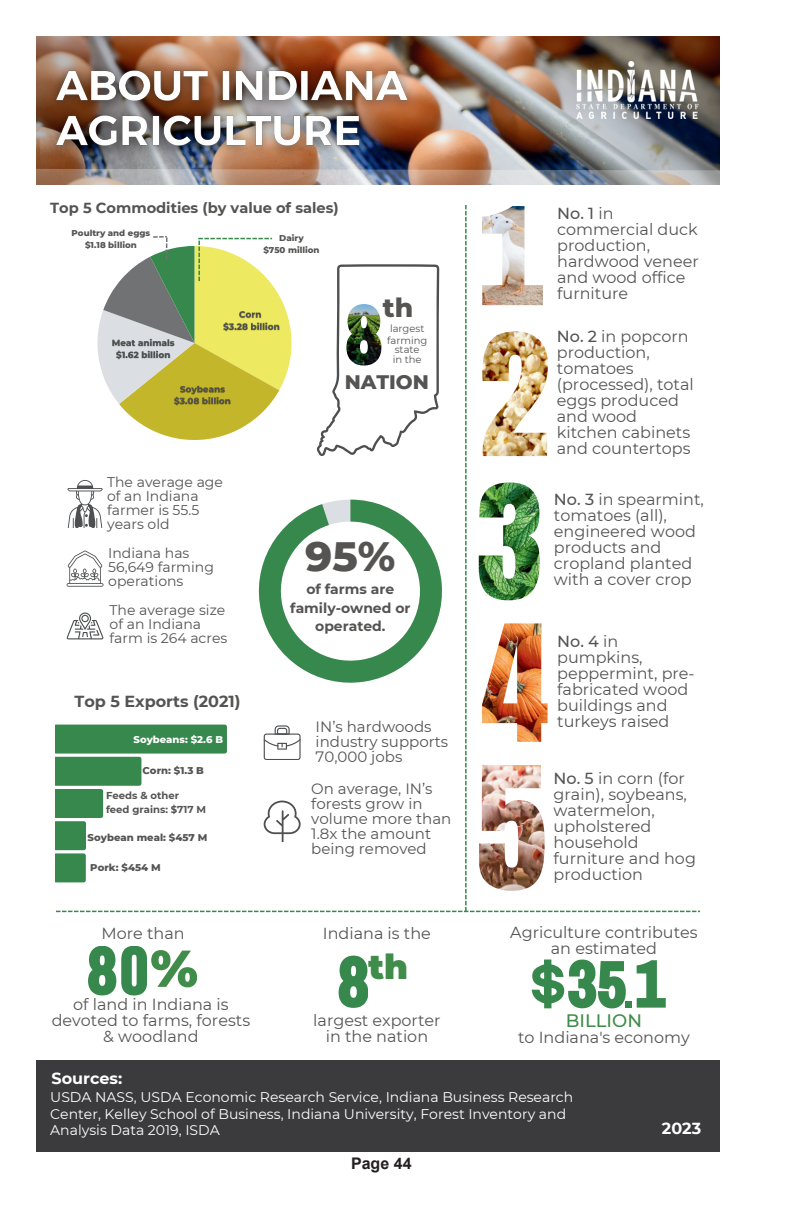
<style>
.page{position:relative;width:792px;height:1224px;background:#fff}
.page>*{position:absolute;margin:0;border:0;box-sizing:border-box;transform-origin:0 0}
.t1{font:900 51.8px "Montserrat";color:#408c4a}
.t2{font:800 41.8px "Montserrat";color:#555453}
.t3{font:900 34px "Montserrat";color:#408c4a}
.t4{font:800 26.6px "Montserrat";color:#555453}
.t5{font:800 20px "Montserrat";color:#555453}
.t6{font:500 18px "Montserrat";color:#408c4a}
.t7{font:16px/16px "Montserrat";color:#555453}
.t8{font:700 16px "Montserrat";color:#555453}
.t9{font:700 16px "Montserrat";color:#fff}
.t10{font:700 16px "Arial";color:#231f20}
.t11{font:15px/15px "Montserrat";color:#555453}
.t12{font:700 14.6px "Montserrat";color:#555453}
.t13{font:14px/16.4px "Montserrat";color:#fff}
.t14{font:14px/14px "Montserrat";color:#555453}
.t15{font:700 14px/18.6px "Montserrat";color:#555453;text-align:center}
.t16{font:800 10px "Montserrat";color:#555453}
.t17{font:700 10px/13.4px "Montserrat";color:#555453}
.t18{font:10px/11.4px "Montserrat";color:#555453}
.t19{font:800 10px "Montserrat";color:#fff}
.t20{font:800 8.6px/11.4px "Montserrat";color:#555453;text-align:center}
.s1{font-weight:500}
</style>
<div class="page">
<div style="left:36px;top:1060px;width:684px;height:92px;background:#3b3b3e"></div>
<img style="left:36px;top:36px;width:684px;height:132px">
<img style="left:576px;top:61px;width:125px;height:57px">
<svg style="left:532px;top:960px;width:133px;height:48px"></svg>
<svg style="left:88px;top:946px;width:59px;height:49px"></svg>
<svg style="left:339px;top:956px;width:29px;height:52px"></svg>
<img style="left:36px;top:168px;width:684px;height:17px">
<svg style="left:56px;top:205px;width:644px;height:707px"></svg>
<img style="left:346px;top:304px;width:35px;height:61px">
<img style="left:38px;top:53px;width:389px;height:113px">
<img style="left:219px;top:310px;width:62px;height:23px">
<img style="left:172px;top:384px;width:60px;height:24px">
<img style="left:111px;top:338px;width:67px;height:24px">
<p class="t12" style="left:50px;top:197px;width:290px">Top 5 Commodities (by value of sales)</p>
<p class="t20" style="left:72px;top:227px;width:80px">Poultry and eggs $1.18 billion</p>
<p class="t20" style="left:263px;top:232px;width:58px">Dairy<br>$750 million</p>
<p class="t4" style="left:383px;top:288px;width:32px">th</p>
<p class="t18" style="left:387px;top:322px;width:42px">largest farming</p>
<p class="t18" style="left:393px;top:344px;width:30px;line-height:10.2px">state in the</p>
<p class="t5" style="left:345px;top:367px;width:86px">NATION</p>
<p class="t14" style="left:107px;top:474px;width:117px">The average age of an Indiana farmer is 55.5 years old</p>
<p class="t14" style="left:108px;top:546px;width:107px">Indiana has<br>56,649 farming operations</p>
<p class="t14" style="left:110px;top:603px;width:119px">The average size of an Indiana farm is 264 acres</p>
<p class="t8" style="left:74px;top:690px;width:168px">Top 5 Exports (2021)</p>
<p class="t19" style="left:134px;top:732px;width:91px">Soybeans: $2.6 B</p>
<p class="t16" style="left:143px;top:763px;width:63px">Corn: $1.3 B</p>
<p class="t17" style="left:106px;top:789px;width:102px">Feeds &amp; other<br>feed grains: $717 M</p>
<p class="t16" style="left:88px;top:830px;width:121px">Soybean meal: $457 M</p>
<p class="t16" style="left:90px;top:860px;width:72px">Pork: $454 M</p>
<p class="t7" style="left:102px;top:925px;width:85px">More than</p>
<p class="t1" style="left:150px;top:930px;width:49px">%</p>
<p class="t7" style="left:52px;top:995px;width:200px;text-align:center">of land in Indiana is devoted to farms, forests &amp; woodland</p>
<p class="t2" style="left:305px;top:526px;width:92px">95%</p>
<p class="t15" style="left:290px;top:579px;width:122px">of farms are family-owned or operated.</p>
<p class="t11" style="left:316px;top:718px;width:134px">IN’s hardwoods industry supports<br>70,000 jobs</p>
<p class="t11" style="left:311px;top:781px;width:142px">On average, IN’s forests grow in volume more than<br>1.8x the amount being removed</p>
<p class="t7" style="left:323px;top:925px;width:110px">Indiana is the</p>
<p class="t3" style="left:368px;top:942px;width:41px">th</p>
<p class="t7" style="left:313px;top:1012px;width:129px;text-align:center">largest exporter in the nation</p>
<p class="t7" style="left:557px;top:204px;width:143px"><span class="s1">No. 1</span> in commercial duck production, hardwood veneer and wood office furniture</p>
<p class="t7" style="left:557px;top:328px;width:139px"><span class="s1">No. 2</span> in popcorn production, tomatoes (processed), total eggs produced and wood kitchen cabinets and countertops</p>
<p class="t7" style="left:554px;top:491px;width:152px"><span class="s1">No. 3</span> in spearmint, tomatoes (all), engineered wood products and cropland planted with a cover crop</p>
<p class="t7" style="left:557px;top:632px;width:139px"><span class="s1">No. 4</span> in pumpkins, peppermint, pre&shy;fabricated wood buildings and turkeys raised</p>
<p class="t7" style="left:554px;top:770px;width:144px"><span class="s1">No. 5</span> in corn (for grain), soybeans, watermelon, upholstered household furniture and hog production</p>
<p class="t7" style="left:510px;top:924px;width:189px;text-align:center">Agriculture contributes an estimated</p>
<p class="t6" style="left:566px;top:1008px;width:78px">BILLION</p>
<p class="t7" style="left:518px;top:1029px;width:173px">to Indiana's economy</p>
<p class="t9" style="left:51px;top:1067px;width:72px">Sources:</p>
<p class="t13" style="left:50px;top:1089px;width:525px">USDA NASS, USDA Economic Research Service, Indiana Business Research<br>Center, Kelley School of Business, Indiana University, Forest Inventory and<br>Analysis Data 2019, ISDA</p>
<p class="t10" style="left:351px;top:1153px;width:62px">Page 44</p>
<p class="t9" style="left:662px;top:1116px;width:41px">2023</p>
</div>
